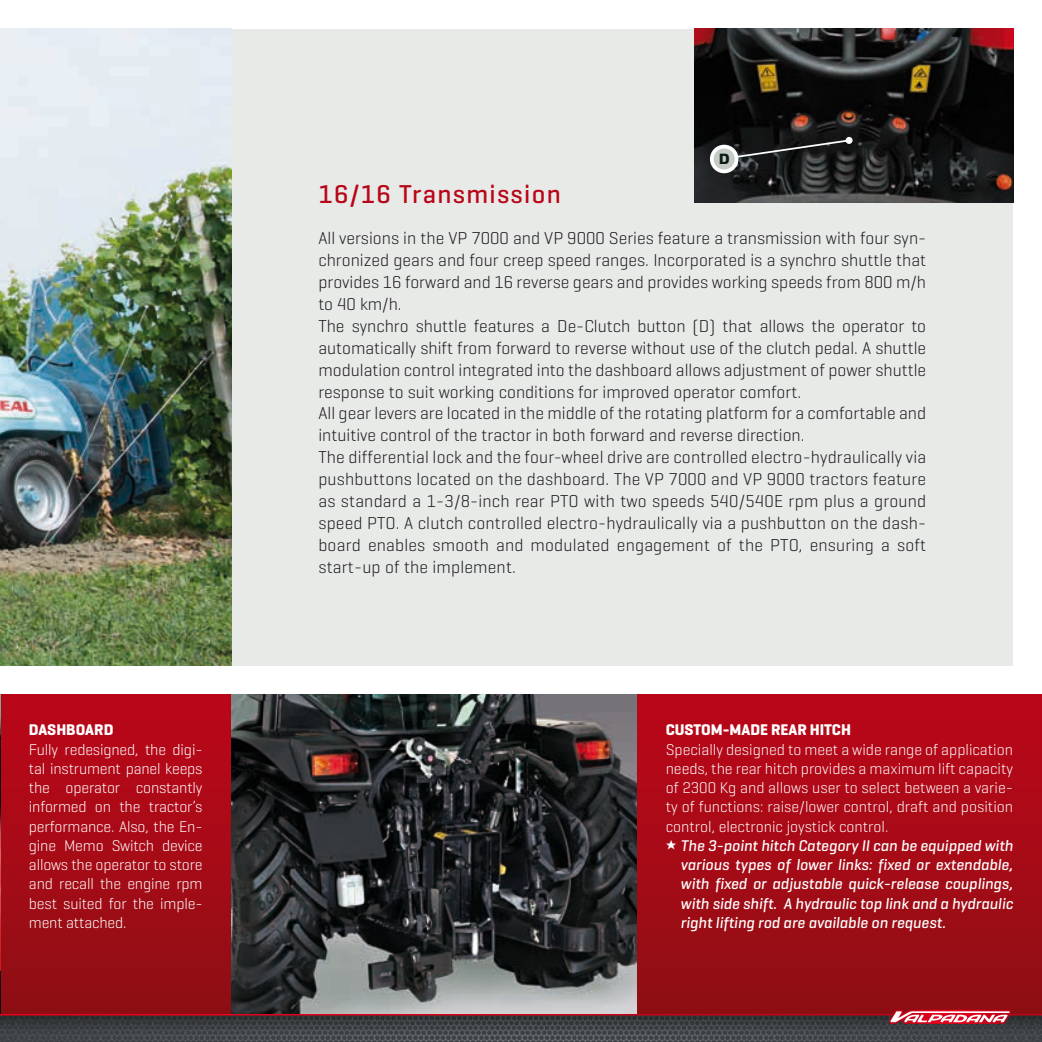
<style>
.page{position:relative;width:1042px;height:1042px;background:#fff}
.page>*{position:absolute;margin:0;border:0;box-sizing:border-box;transform-origin:0 0}
.t1{font:500 26.25px "Geogrotesque";letter-spacing:.05em;color:#b80618}
.t2{font:300 17.5px/21.9px "Geogrotesque";color:#1a171c}
.t3{font:300 15.75px/19.2px "Geogrotesque";letter-spacing:-.01em;color:#fff;text-align:justify}
.t4{font:italic 500 15.75px/19.2px "Geogrotesque";color:#fff;text-align:justify}
.t5{font:700 15.75px "Geogrotesque";color:#fff}
.t6{font:900 14px "Stainless";color:#0d1914}
</style>
<div class="page">
<div style="left:231px;top:29px;width:782px;height:637px;background:#e8eae8"></div>
<div style="left:0;top:694px;width:231px;height:319px;background:linear-gradient(to bottom,#bc0618,#8f0f14)"></div>
<div style="left:637px;top:694px;width:405px;height:319px;background:linear-gradient(to bottom,#bc0618,#8f0f14)"></div>
<img style="left:0;top:694px;width:1px;height:319px">
<img style="left:231px;top:694px;width:406px;height:315px">
<img style="left:694px;top:29px;width:319px;height:174px">
<img style="left:0;top:29px;width:231px;height:637px">
<svg style="left:721px;top:138px;width:130px;height:23px;background:#292a2b"></svg>
<div style="left:845px;top:137px;width:7px;height:7px;background:#fff;border-radius:50%"></div>
<div style="left:712px;top:147px;width:24px;height:24px;background:#c5cbc5;border-radius:50%"></div>
<div style="left:710px;top:145px;width:28px;height:28px;border:4px solid #fff;border-radius:50%"></div>
<svg style="left:0;top:1009px;width:1042px;height:33px;background:#594447"></svg>
<svg style="left:666px;top:840px;width:10px;height:9px"></svg>
<p class="t5" style="left:29px;top:720px;width:86px">DASHBOARD</p>
<p class="t3" style="left:29px;top:739px;width:175px">Fully redesigned, the digi&shy;tal instrument panel keeps the operator constantly informed on the tractor’s performance. Also, the En&shy;gine Memo Switch device allows the operator to store and recall the engine rpm best suited for the imple&shy;ment attached.</p>
<p class="t6" style="left:719px;top:150px;width:12px">D</p>
<h1 class="t1" style="left:318px;top:177px;width:244px">16/16 Transmission</h1>
<p class="t2" style="left:318px;top:227px;width:609px">All versions in the VP 7000 and VP 9000 Series feature a transmission with four syn&shy;chronized gears and four creep speed ranges. Incorporated is a synchro shuttle that provides 16 forward and 16 reverse gears and provides working speeds from 800 m/h to 40 km/h.<br>The synchro shuttle features a De-Clutch button (D) that allows the operator to automatically shift from forward to reverse without use of the clutch pedal. A shuttle modulation control integrated into the dashboard allows adjustment of power shuttle response to suit working conditions for improved operator comfort.<br>All gear levers are located in the middle of the rotating platform for a comfortable and intuitive control of the tractor in both forward and reverse direction.<br>The differential lock and the four-wheel drive are controlled electro-hydraulically via pushbuttons located on the dashboard. The VP 7000 and VP 9000 tractors feature as standard a 1-3/8-inch rear PTO with two speeds 540/540E rpm plus a ground speed PTO. A clutch controlled electro-hydraulically via a pushbutton on the dash&shy;board enables smooth and modulated engagement of the PTO, ensuring a soft start-up of the implement.</p>
<p class="t5" style="left:666px;top:720px;width:187px">CUSTOM-MADE REAR HITCH</p>
<p class="t3" style="left:666px;top:739px;width:349px">Specially designed to meet a wide range of application needs, the rear hitch provides a maximum lift capacity of 2300 Kg and allows user to select between a varie&shy;ty of functions: raise/lower control, draft and position control, electronic joystick control.</p>
<p class="t4" style="left:680px;top:835px;width:334px">The 3-point hitch Category II can be equipped with various types of lower links: fixed or extendable, with fixed or adjustable quick-release couplings, with side shift. A hydraulic top link and a hydraulic right lifting rod are available on request.</p>
</div>
